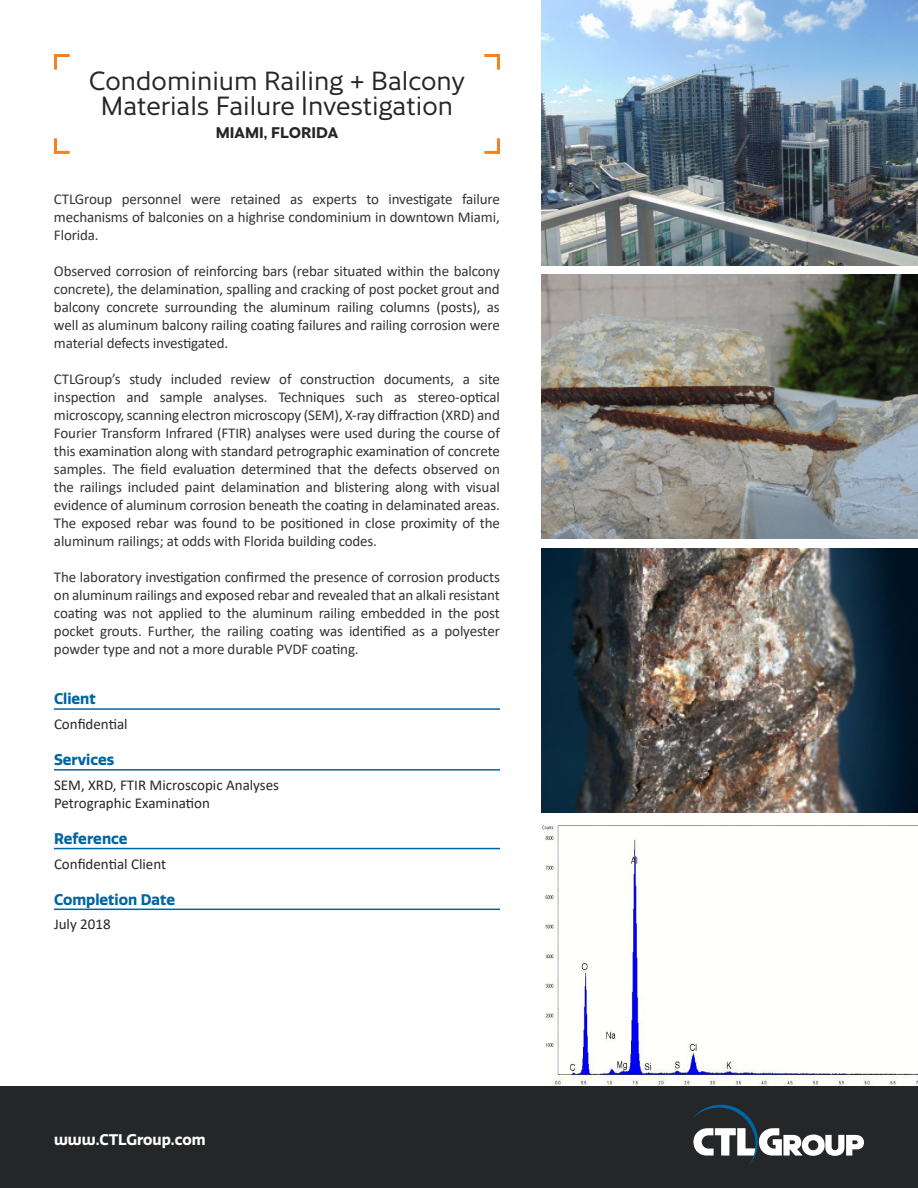
<style>
.page{position:relative;width:918px;height:1188px;background:#fff}
.page>*{position:absolute;margin:0;border:0;box-sizing:border-box;transform-origin:0 0}
.t1{font:25.5px/25.5px "Cresta";color:#252627;text-align:center}
.t2{font:15px/18px "Calibri";letter-spacing:-.01em;color:#343434;text-align:justify}
.t3{font:15px/18px "Calibri";color:#252627}
.t4{font:700 15px "Quatro";color:#0065a4}
.t5{font:700 15px "Quatro";color:#fff}
.t6{font:700 15px "Cresta";color:#252627}
</style>
<div class="page">
<img style="left:541px;top:549px;width:377px;height:263px">
<img style="left:541px;top:274px;width:377px;height:265px">
<img style="left:542px;top:825px;width:376px;height:260px">
<img style="left:541px;top:1px;width:377px;height:264px">
<div style="left:0;top:1086px;width:918px;height:102px;background:#252627"></div>
<svg style="left:692px;top:1105px;width:172px;height:60px"></svg>
<hr style="left:54px;top:708px;width:446px;height:2px;background:#0065a4">
<hr style="left:54px;top:769px;width:446px;height:2px;background:#0065a4">
<hr style="left:54px;top:848px;width:446px;height:1px;background:#0065a4">
<hr style="left:54px;top:909px;width:446px;height:1px;background:#0065a4">
<hr style="left:54px;top:54px;width:3px;height:16px;background:#f58220">
<hr style="left:54px;top:54px;width:16px;height:3px;background:#f58220">
<hr style="left:54px;top:151px;width:16px;height:3px;background:#f58220">
<hr style="left:54px;top:138px;width:3px;height:16px;background:#f58220">
<hr style="left:484px;top:54px;width:16px;height:3px;background:#f58220">
<hr style="left:497px;top:54px;width:3px;height:16px;background:#f58220">
<hr style="left:497px;top:138px;width:3px;height:16px;background:#f58220">
<hr style="left:484px;top:151px;width:16px;height:3px;background:#f58220">
<h1 class="t1" style="left:89px;top:66px;width:378px">Condominium Railing + Balcony<br>Materials Failure Investigation</h1>
<p class="t6" style="left:216px;top:120px;width:124px">MIAMI, FLORIDA</p>
<p class="t2" style="left:54px;top:189px;width:447px">CTLGroup personnel were retained as experts to investigate failure mechanisms of balconies on a highrise condominium in downtown Miami, Florida.</p>
<p class="t2" style="left:54px;top:261px;width:447px">Observed corrosion of reinforcing bars (rebar situated within the balcony concrete), the delamination, spalling and cracking of post pocket grout and balcony concrete surrounding the aluminum railing columns (posts), as well as aluminum balcony railing coating failures and railing corrosion were material defects investigated.</p>
<p class="t2" style="left:54px;top:369px;width:447px">CTLGroup’s study included review of construction documents, a site inspection and sample analyses. Techniques such as stereo-optical microscopy, scanning electron microscopy (SEM), X-ray diffraction (XRD) and Fourier Transform Infrared (FTIR) analyses were used during the course of this examination along with standard petrographic examination of concrete samples. The field evaluation determined that the defects observed on the railings included paint delamination and blistering along with visual evidence of aluminum corrosion beneath the coating in delaminated areas.<br>The exposed rebar was found to be positioned in close proximity of the aluminum railings; at odds with Florida building codes.</p>
<p class="t2" style="left:54px;top:567px;width:447px">The laboratory investigation confirmed the presence of corrosion products on aluminum railings and exposed rebar and revealed that an alkali resistant coating was not applied to the aluminum railing embedded in the post pocket grouts. Further, the railing coating was identified as a polyester powder type and not a more durable PVDF coating.</p>
<p class="t4" style="left:54px;top:690px;width:43px">Client</p>
<p class="t3" style="left:54px;top:715px;width:75px">Confidential</p>
<p class="t4" style="left:54px;top:751px;width:62px">Services</p>
<p class="t3" style="left:54px;top:775px;width:227px">SEM, XRD, FTIR Microscopic Analyses<br>Petrographic Examination</p>
<p class="t4" style="left:54px;top:830px;width:75px">Reference</p>
<p class="t3" style="left:54px;top:854px;width:114px">Confidential Client</p>
<p class="t4" style="left:54px;top:890px;width:123px">Completion Date</p>
<p class="t3" style="left:54px;top:915px;width:58px">July 2018</p>
<p class="t5" style="left:54px;top:1130px;width:153px">www.CTLGroup.com</p>
</div>
